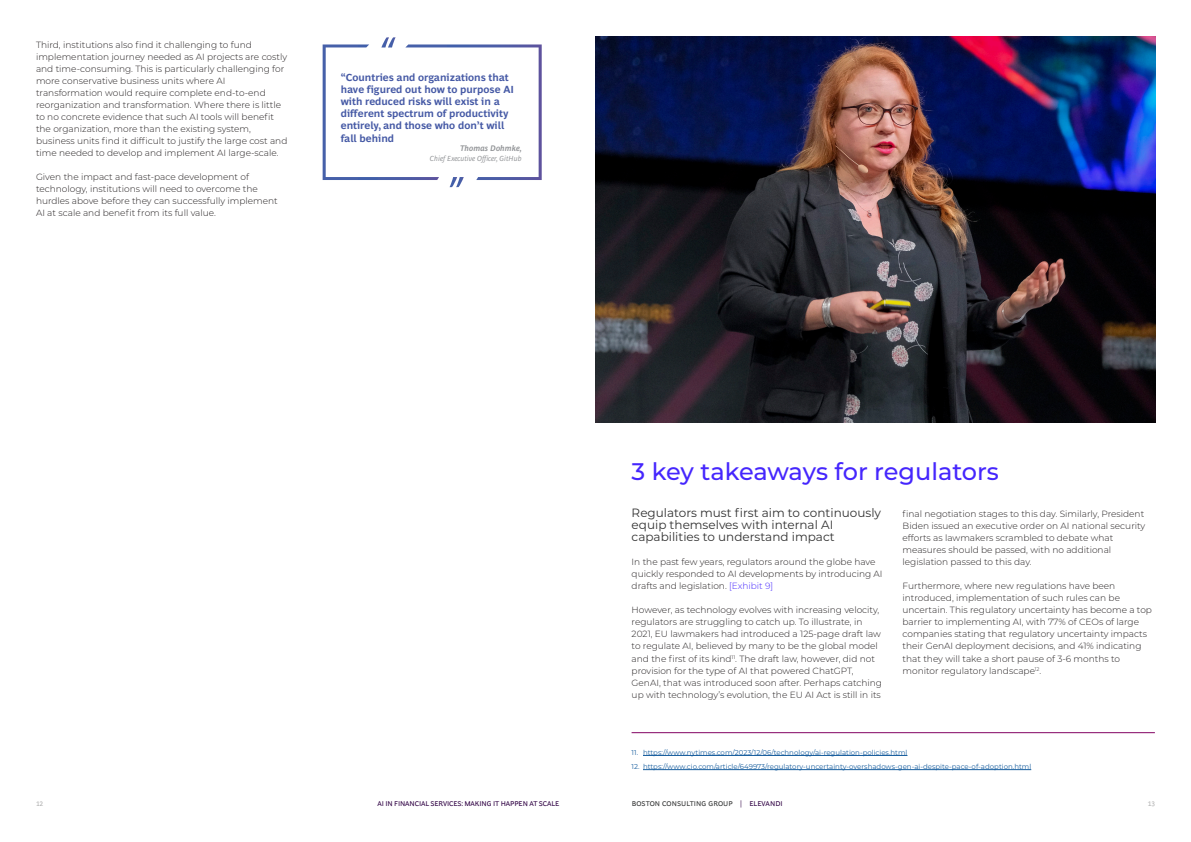
<style>
.page{position:relative;width:1191px;height:842px;background:#fff}
.page>*{position:absolute;margin:0;border:0;box-sizing:border-box;transform-origin:0 0}
.Chapter_-_Title{font:500 24px "Montserrat";letter-spacing:-.005em;color:#4526fd}
.Header_A{font:12px/12px "Montserrat";color:#323232}
.t1{font:700 10.5px/12.1px "Henderson BCG Sans";color:#4559a5}
.Body_Copy{font:300 9px/12px "Montserrat";color:#231f20}
.t2{font:italic 700 8.2px "Henderson BCG Sans";color:#939598}
.t3{font:italic 7.5px "Henderson BCG Sans";color:#939598}
.Footnote_-_Number{font:7px "Montserrat";color:#175d9e}
.t4{font:7px "Henderson BCG Sans";letter-spacing:-.02em;color:#2f0043}
.t5{font:7px "Henderson BCG Sans";letter-spacing:.01em;color:#313232}
.t6{font:7px "Henderson BCG Sans";color:#b1b1b1}
.s1{color:#4526fd}
.s2{color:#2f0043}
</style>
<div class="page">
<img style="left:596px;top:36px;width:559px;height:386px">
<svg style="left:323px;top:37px;width:219px;height:150px"></svg>
<hr style="left:631px;top:732px;width:523px;height:1px;background:#820363">
<hr style="left:643px;top:755px;width:264px;height:1px;background:#175d9e">
<hr style="left:643px;top:769px;width:388px;height:1px;background:#175d9e">
<p class="Body_Copy" style="left:36px;top:39px;width:253px">Third, institutions also find it challenging to fund implementation journey needed as AI projects are costly and time-consuming. This is particularly challenging for more conservative business units where AI transformation would require complete end-to-end reorganization and transformation. Where there is little to no concrete evidence that such AI tools will benefit the organization, more than the existing system, business units find it difficult to justify the large cost and time needed to develop and implement AI large-scale.</p>
<p class="Body_Copy" style="left:36px;top:171px;width:243px">Given the impact and fast-pace development of technology, institutions will need to overcome the hurdles above before they can successfully implement AI at scale and benefit from its full value.</p>
<p class="t1" style="left:341px;top:70px;width:175px">“Countries and organizations that have figured out how to purpose AI with reduced risks will exist in a different spectrum of productivity entirely, and those who don’t will fall behind</p>
<p class="t2" style="left:460px;top:142px;width:63px">Thomas Dohmke,</p>
<p class="t3" style="left:430px;top:153px;width:93px">Chief Executive Officer, GitHub</p>
<p class="Chapter_-_Title" style="left:631px;top:455px;width:369px">3 key takeaways for regulators</p>
<p class="Header_A" style="left:631px;top:506px;width:251px">Regulators must first aim to continuously equip themselves with internal AI capabilities to understand impact</p>
<p class="Body_Copy" style="left:631px;top:556px;width:252px">In the past few years, regulators around the globe have quickly responded to AI developments by introducing AI drafts and legislation. <span class="s1">[Exhibit 9]</span></p>
<p class="Body_Copy" style="left:631px;top:604px;width:252px">However, as technology evolves with increasing velocity, regulators are struggling to catch up. To illustrate, in 2021, EU lawmakers had introduced a 125-page draft law to regulate AI, believed by many to be the global model and the first of its kind<sup>11</sup>. The draft law, however, did not provision for the type of AI that powered ChatGPT, GenAI, that was introduced soon after. Perhaps catching up with technology’s evolution, the EU AI Act is still in its</p>
<p class="Body_Copy" style="left:902px;top:508px;width:244px">final negotiation stages to this day. Similarly, President Biden issued an executive order on AI national security efforts as lawmakers scrambled to debate what measures should be passed, with no additional legislation passed to this day.</p>
<p class="Body_Copy" style="left:902px;top:580px;width:251px">Furthermore, where new regulations have been introduced, implementation of such rules can be uncertain. This regulatory uncertainty has become a top barrier to implementing AI, with 77% of CEOs of large companies stating that regulatory uncertainty impacts their GenAI deployment decisions, and 41% indicating that they will take a short pause of 3-6 months to monitor regulatory landscape<sup>12</sup>.</p>
<p class="Footnote_-_Number" style="left:631px;top:747px;width:277px">11. https://www.nytimes.com/2023/12/06/technology/ai-regulation-policies.html</p>
<p class="Footnote_-_Number" style="left:631px;top:762px;width:401px">12. https://www.cio.com/article/649973/regulatory-uncertainty-overshadows-gen-ai-despite-pace-of-adoption.html</p>
<p class="t6" style="left:36px;top:798px;width:9px">12</p>
<p class="t4" style="left:377px;top:798px;width:183px">AI IN FINANCIAL SERVICES: MAKING IT HAPPEN AT SCALE</p>
<p class="t5" style="left:631px;top:798px;width:152px">BOSTON CONSULTING GROUP <span class="s2">| ELEVANDI</span></p>
<p class="t6" style="left:1147px;top:798px;width:9px">13</p>
</div>
